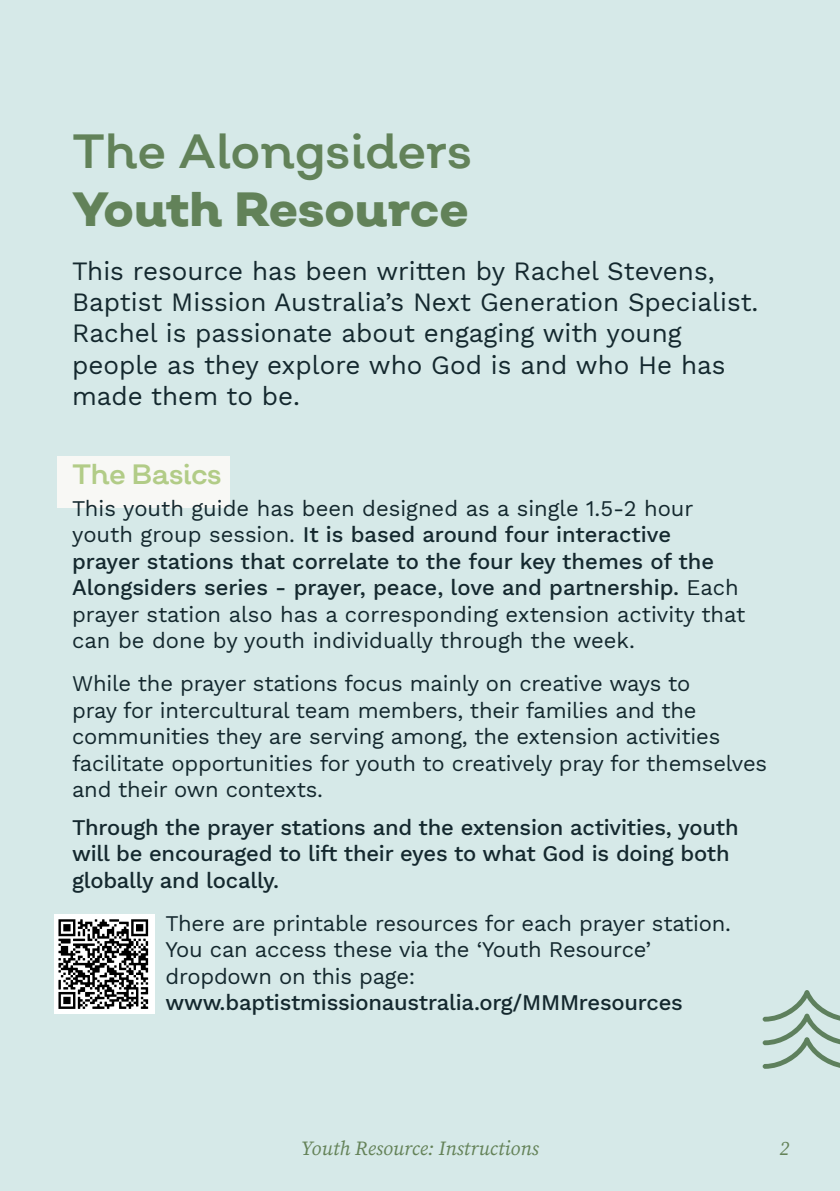
<style>
.page{position:relative;width:840px;height:1191px;background:#fff}
.page>*{position:absolute;margin:0;border:0;box-sizing:border-box;transform-origin:0 0}
.t1{font:48px "Salvatore Roman";letter-spacing:-.01em;color:#628259}
.t2{font:800 48px "Salvatore Roman";color:#628259}
.t3{font:28px "Salvatore Roman";letter-spacing:-.02em;color:#b2cc87}
.t4{font:26px/31.2px "Work Sans";color:#14282e}
.t5{font:22px/26.4px "Work Sans";letter-spacing:-.01em;color:#14282e}
.t6{font:500 22px/26.4px "Work Sans";letter-spacing:-.01em;color:#14282e}
.t7{font:italic 20px "Source Serif Pro";color:#648258}
.s1{font-weight:500}
</style>
<div class="page">
<div style="left:0;top:0;width:839px;height:1191px;background:#d6e9e8"></div>
<div style="left:58px;top:456px;width:172px;height:51px;background:#f8f8f5"></div>
<svg style="left:762px;top:990px;width:77px;height:78px"></svg>
<img style="left:55px;top:914px;width:99px;height:99px">
<p class="t1" style="left:72px;top:121px;width:401px">The Alongsiders</p>
<p class="t2" style="left:72px;top:178px;width:398px">Youth Resource</p>
<p class="t4" style="left:72px;top:254px;width:687px">This resource has been written by Rachel Stevens, Baptist Mission Australia’s Next Generation Specialist.<br>Rachel is passionate about engaging with young people as they explore who God is and who He has made them to be.</p>
<p class="t3" style="left:72px;top:456px;width:151px">The Basics</p>
<p class="t5" style="left:72px;top:494px;width:674px">This youth guide has been designed as a single 1.5-2 hour youth group session. <span class="s1">It is based around four interactive<br>prayer stations that correlate to the four key themes of the Alongsiders series - prayer, peace, love and partnership.</span> Each prayer station also has a corresponding extension activity that can be done by youth individually through the week.</p>
<p class="t5" style="left:72px;top:670px;width:696px">While the prayer stations focus mainly on creative ways to<br>pray for intercultural team members, their families and the communities they are serving among, the extension activities facilitate opportunities for youth to creatively pray for themselves and their own contexts.</p>
<p class="t6" style="left:72px;top:813px;width:667px">Through the prayer stations and the extension activities, youth will be encouraged to lift their eyes to what God is doing both globally and locally.</p>
<p class="t5" style="left:165px;top:909px;width:567px">There are printable resources for each prayer station.<br>You can access these via the ‘Youth Resource’ dropdown on this page: <span class="s1">www.baptistmissionaustralia.org/MMMresources</span></p>
<p class="t7" style="left:301px;top:1135px;width:239px">Youth Resource: Instructions</p>
<p class="t7" style="left:778px;top:1135px;width:12px">2</p>
</div>
